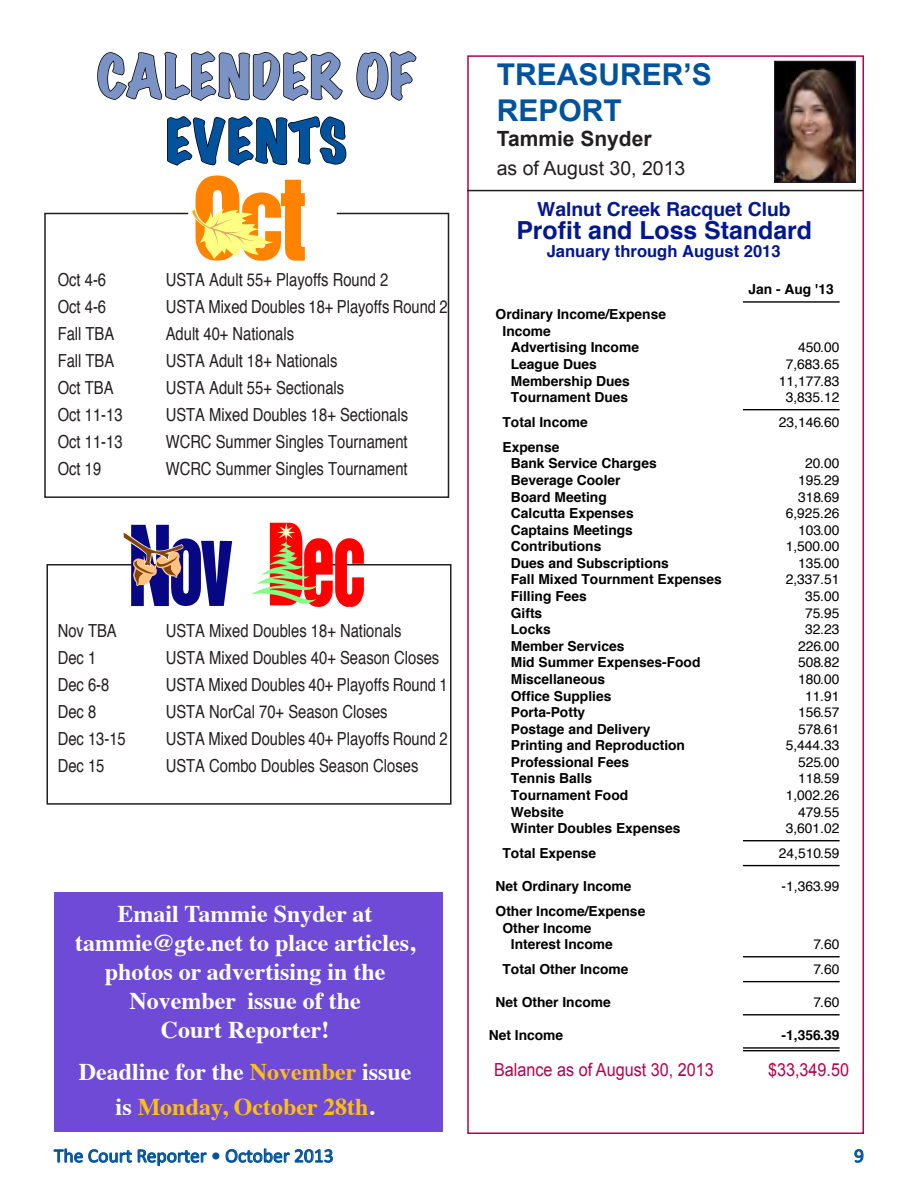
<style>
.page{position:relative;width:918px;height:1188px;background:#fff}
.page>*{position:absolute;margin:0;border:0;box-sizing:border-box;transform-origin:0 0}
.t1{font:expanded 54px "Marker Felt";letter-spacing:.015em;color:#7b92c4}
.t2{font:expanded 54px "Marker Felt";letter-spacing:.025em;color:#00539c}
.t3{font:700 30px "Arial";color:#00539c}
.t4{font:700 24.9px "Helvetica";color:#031792}
.t5{font:700 24px/28.8px "Times";color:#fff;text-align:center}
.t6{font:700 24px "Times";color:#febf0f}
.t7{font:700 21px "Arial";color:#231f20}
.t8{font:19.5px "Calibri";color:#00539c}
.t9{font:19.5px "Arial";color:#231f20}
.t10{font:700 19.35px "Helvetica";color:#031792}
.t11{font:condensed 18px "Helvetica";color:#231f20}
.t12{font:18px "Arial";color:#b70051;scale:.9 1}
.t13{font:700 16.65px "Helvetica";color:#031792}
.t14{font:700 13.8px/16.6px "Helvetica";color:#000}
.t15{font:13.8px "Helvetica";color:#000}
.s1{color:#febf0f}
.s2{color:#fff}
</style>
<div class="page">
<svg style="left:53px;top:1148px;width:280px;height:18px"></svg>
<svg style="left:854px;top:1149px;width:10px;height:14px"></svg>
<div style="left:467px;top:55px;width:397px;height:1079px;border:2px solid #b70051"></div>
<hr style="left:467px;top:190px;width:396px;height:1px;background:#231f20">
<svg style="left:356px;top:51px;width:61px;height:50px"></svg>
<img style="left:776px;top:63px;width:78px;height:118px">
<div style="left:774px;top:61px;width:82px;height:122px;border:1px solid #231f20"></div>
<div style="left:46px;top:564px;width:406px;height:241px;border:2px solid #231f20"></div>
<div style="left:44px;top:213px;width:405px;height:285px;border:2px solid #231f20"></div>
<div style="left:165px;top:544px;width:149px;height:40px;background:#fff"></div>
<svg style="left:96px;top:51px;width:251px;height:210px"></svg>
<div style="left:54px;top:892px;width:388px;height:240px;background:#6e4ad6"></div>
<svg style="left:124px;top:525px;width:108px;height:81px"></svg>
<svg style="left:251px;top:523px;width:113px;height:84px"></svg>
<hr style="left:743px;top:301px;width:97px;height:2px;background:#000">
<hr style="left:743px;top:409px;width:97px;height:1px;background:#000">
<hr style="left:743px;top:840px;width:97px;height:1px;background:#000">
<hr style="left:743px;top:865px;width:97px;height:1px;background:#000">
<hr style="left:743px;top:956px;width:97px;height:1px;background:#000">
<hr style="left:743px;top:981px;width:97px;height:1px;background:#000">
<hr style="left:743px;top:1014px;width:97px;height:1px;background:#000">
<hr style="left:743px;top:1047px;width:97px;height:2px;background:#000">
<hr style="left:743px;top:1050px;width:97px;height:1px;background:#000">
<p class="t1" style="left:97px;top:34px;width:320px">CALENDER OF</p>
<p class="t2" style="left:166px;top:99px;width:182px">EVENTS</p>
<p class="t11" style="left:58px;top:269px;width:50px">Oct 4-6</p>
<p class="t11" style="left:166px;top:269px;width:224px">USTA Adult 55+ Playoffs Round 2</p>
<p class="t11" style="left:58px;top:296px;width:50px">Oct 4-6</p>
<p class="t11" style="left:166px;top:296px;width:283px">USTA Mixed Doubles 18+ Playoffs Round 2</p>
<p class="t11" style="left:58px;top:323px;width:58px">Fall TBA</p>
<p class="t11" style="left:166px;top:323px;width:130px">Adult 40+ Nationals</p>
<p class="t11" style="left:58px;top:350px;width:58px">Fall TBA</p>
<p class="t11" style="left:166px;top:350px;width:173px">USTA Adult 18+ Nationals</p>
<p class="t11" style="left:58px;top:377px;width:57px">Oct TBA</p>
<p class="t11" style="left:166px;top:377px;width:180px">USTA Adult 55+ Sectionals</p>
<p class="t11" style="left:58px;top:404px;width:66px">Oct 11-13</p>
<p class="t11" style="left:166px;top:404px;width:244px">USTA Mixed Doubles 18+ Sectionals</p>
<p class="t11" style="left:58px;top:431px;width:66px">Oct 11-13</p>
<p class="t11" style="left:166px;top:431px;width:243px">WCRC Summer Singles Tournament</p>
<p class="t11" style="left:58px;top:458px;width:45px">Oct 19</p>
<p class="t11" style="left:166px;top:458px;width:243px">WCRC Summer Singles Tournament</p>
<p class="t11" style="left:58px;top:620px;width:61px">Nov TBA</p>
<p class="t11" style="left:166px;top:620px;width:237px">USTA Mixed Doubles 18+ Nationals</p>
<p class="t11" style="left:58px;top:647px;width:40px">Dec 1</p>
<p class="t11" style="left:166px;top:647px;width:275px">USTA Mixed Doubles 40+ Season Closes</p>
<p class="t11" style="left:58px;top:674px;width:53px">Dec 6-8</p>
<p class="t11" style="left:166px;top:674px;width:283px">USTA Mixed Doubles 40+ Playoffs Round 1</p>
<p class="t11" style="left:58px;top:701px;width:40px">Dec 8</p>
<p class="t11" style="left:166px;top:701px;width:223px">USTA NorCal 70+ Season Closes</p>
<p class="t11" style="left:58px;top:728px;width:70px">Dec 13-15</p>
<p class="t11" style="left:166px;top:728px;width:283px">USTA Mixed Doubles 40+ Playoffs Round 2</p>
<p class="t11" style="left:58px;top:755px;width:48px">Dec 15</p>
<p class="t11" style="left:166px;top:755px;width:254px">USTA Combo Doubles Season Closes</p>
<p class="t5" style="left:118px;top:897px;width:256px">Email Tammie Snyder at</p>
<p class="t5" style="left:75px;top:926px;width:342px">tammie@gte.net to place articles, photos or advertising in the<br>November issue of the</p>
<p class="t5" style="left:161px;top:1013px;width:170px">Court Reporter!</p>
<p class="t5" style="left:79px;top:1055px;width:334px">Deadline for the <span class="s1">November</span> issue</p>
<p class="t6" style="left:116px;top:1084px;width:260px"><span class="s2">is</span> Monday, October 28th<span class="s2">.</span></p>
<p class="t3" style="left:497px;top:54px;width:217px">TREASURER’S</p>
<p class="t3" style="left:497px;top:90px;width:127px">REPORT</p>
<p class="t7" style="left:497px;top:125px;width:156px">Tammie Snyder</p>
<p class="t9" style="left:497px;top:155px;width:190px">as of August 30, 2013</p>
<p class="t10" style="left:537px;top:201px;width:255px">Walnut Creek Racquet Club</p>
<p class="t4" style="left:516px;top:221px;width:297px">Profit and Loss Standard</p>
<p class="t13" style="left:547px;top:245px;width:235px">January through August 2013</p>
<p class="t14" style="left:748px;top:282px;width:87px">Jan - Aug '13</p>
<p class="t14" style="left:496px;top:307px;width:172px">Ordinary Income/Expense</p>
<p class="t14" style="left:503px;top:324px;width:50px">Income</p>
<p class="t14" style="left:511px;top:340px;width:130px">Advertising Income</p>
<p class="t15" style="left:798px;top:342px;width:43px">450.00</p>
<p class="t14" style="left:511px;top:357px;width:87px">League Dues</p>
<p class="t15" style="left:786px;top:359px;width:55px">7,683.65</p>
<p class="t14" style="left:511px;top:374px;width:120px">Membership Dues</p>
<p class="t15" style="left:779px;top:376px;width:62px">11,177.83</p>
<p class="t14" style="left:511px;top:390px;width:119px">Tournament Dues</p>
<p class="t15" style="left:786px;top:392px;width:55px">3,835.12</p>
<p class="t14" style="left:503px;top:415px;width:87px">Total Income</p>
<p class="t15" style="left:779px;top:417px;width:62px">23,146.60</p>
<p class="t14" style="left:511px;top:440px;width:147px;text-indent:-8px">Expense<br>Bank Service Charges</p>
<p class="t15" style="left:805px;top:459px;width:36px">20.00</p>
<p class="t14" style="left:511px;top:473px;width:111px">Beverage Cooler</p>
<p class="t15" style="left:798px;top:475px;width:43px">195.29</p>
<p class="t14" style="left:511px;top:490px;width:97px">Board Meeting</p>
<p class="t15" style="left:798px;top:492px;width:43px">318.69</p>
<p class="t14" style="left:511px;top:506px;width:124px">Calcutta Expenses</p>
<p class="t15" style="left:786px;top:508px;width:55px">6,925.26</p>
<p class="t14" style="left:511px;top:523px;width:124px">Captains Meetings</p>
<p class="t15" style="left:798px;top:525px;width:43px">103.00</p>
<p class="t14" style="left:511px;top:539px;width:92px">Contributions</p>
<p class="t15" style="left:786px;top:541px;width:55px">1,500.00</p>
<p class="t14" style="left:511px;top:556px;width:160px">Dues and Subscriptions</p>
<p class="t15" style="left:798px;top:558px;width:43px">135.00</p>
<p class="t14" style="left:511px;top:573px;width:213px">Fall Mixed Tournment Expenses</p>
<p class="t15" style="left:786px;top:575px;width:55px">2,337.51</p>
<p class="t14" style="left:511px;top:589px;width:78px">Filling Fees</p>
<p class="t15" style="left:805px;top:591px;width:36px">35.00</p>
<p class="t14" style="left:511px;top:606px;width:33px">Gifts</p>
<p class="t15" style="left:805px;top:608px;width:36px">75.95</p>
<p class="t14" style="left:511px;top:622px;width:41px">Locks</p>
<p class="t15" style="left:805px;top:624px;width:36px">32.23</p>
<p class="t14" style="left:511px;top:639px;width:115px">Member Services</p>
<p class="t15" style="left:798px;top:641px;width:43px">226.00</p>
<p class="t14" style="left:511px;top:655px;width:191px">Mid Summer Expenses-Food</p>
<p class="t15" style="left:798px;top:657px;width:43px">508.82</p>
<p class="t14" style="left:511px;top:672px;width:96px">Miscellaneous</p>
<p class="t15" style="left:798px;top:674px;width:43px">180.00</p>
<p class="t14" style="left:511px;top:689px;width:102px">Office Supplies</p>
<p class="t15" style="left:805px;top:691px;width:36px">11.91</p>
<p class="t14" style="left:511px;top:705px;width:76px">Porta-Potty</p>
<p class="t15" style="left:798px;top:707px;width:43px">156.57</p>
<p class="t14" style="left:511px;top:722px;width:141px">Postage and Delivery</p>
<p class="t15" style="left:798px;top:724px;width:43px">578.61</p>
<p class="t14" style="left:511px;top:738px;width:176px">Printing and Reproduction</p>
<p class="t15" style="left:786px;top:740px;width:55px">5,444.33</p>
<p class="t14" style="left:511px;top:755px;width:120px">Professional Fees</p>
<p class="t15" style="left:798px;top:757px;width:43px">525.00</p>
<p class="t14" style="left:511px;top:771px;width:83px">Tennis Balls</p>
<p class="t15" style="left:798px;top:773px;width:43px">118.59</p>
<p class="t14" style="left:511px;top:788px;width:119px">Tournament Food</p>
<p class="t15" style="left:786px;top:790px;width:55px">1,002.26</p>
<p class="t14" style="left:511px;top:805px;width:54px">Website</p>
<p class="t15" style="left:798px;top:807px;width:43px">479.55</p>
<p class="t14" style="left:511px;top:821px;width:171px">Winter Doubles Expenses</p>
<p class="t15" style="left:786px;top:823px;width:55px">3,601.02</p>
<p class="t14" style="left:503px;top:846px;width:95px">Total Expense</p>
<p class="t15" style="left:779px;top:848px;width:62px">24,510.59</p>
<p class="t14" style="left:496px;top:879px;width:137px">Net Ordinary Income</p>
<p class="t15" style="left:782px;top:881px;width:59px">-1,363.99</p>
<p class="t14" style="left:496px;top:904px;width:151px">Other Income/Expense</p>
<p class="t14" style="left:503px;top:921px;width:91px">Other Income</p>
<p class="t14" style="left:511px;top:937px;width:104px">Interest Income</p>
<p class="t15" style="left:813px;top:939px;width:28px">7.60</p>
<p class="t14" style="left:503px;top:962px;width:127px">Total Other Income</p>
<p class="t15" style="left:813px;top:964px;width:28px">7.60</p>
<p class="t14" style="left:496px;top:995px;width:117px">Net Other Income</p>
<p class="t15" style="left:813px;top:997px;width:28px">7.60</p>
<p class="t14" style="left:489px;top:1028px;width:76px">Net Income</p>
<p class="t14" style="left:782px;top:1028px;width:59px">-1,356.39</p>
<p class="t12" style="left:494px;top:1058px;width:246px">Balance as of August 30, 2013</p>
<p class="t12" style="left:768px;top:1058px;width:92px">$33,349.50</p>
<h3 class="t8" style="left:54px;top:1143px;width:281px">The Court Reporter • October 2013</h3>
<h3 class="t8" style="left:854px;top:1143px;width:11px">9</h3>
</div>
